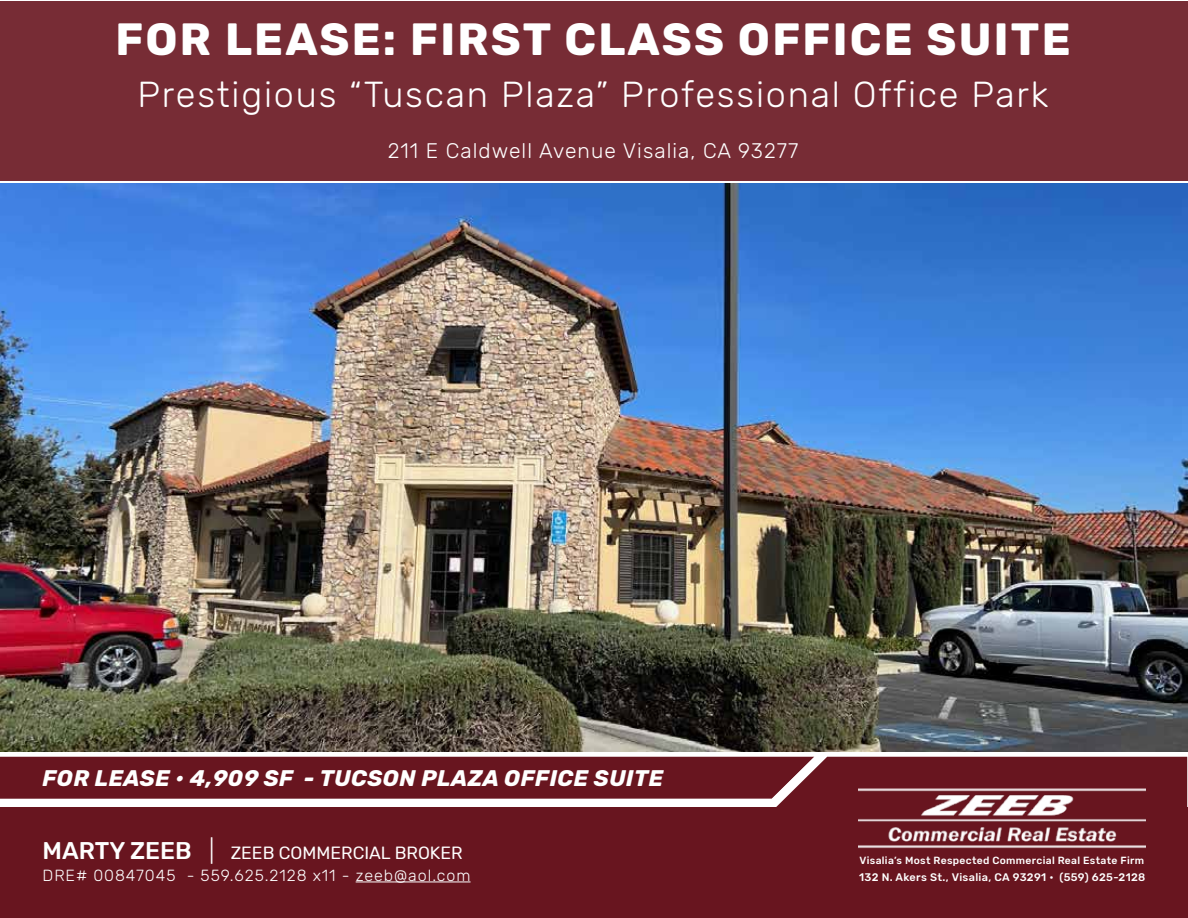
<style>
.page{position:relative;width:1188px;height:918px;background:#fff}
.page>*{position:absolute;margin:0;border:0;box-sizing:border-box;transform-origin:0 0}
.t1{font:700 45px "Rubik";letter-spacing:.05em;color:#fff}
.t2{font:300 36px "Rubik";letter-spacing:.05em;color:#fff}
.t3{font:italic 700 22.5px "Rubik";letter-spacing:.02em;color:#fff}
.t4{font:300 21px "Rubik";letter-spacing:.05em;color:#fff}
.t5{font:17.7px "Rubik";color:#fff}
.t6{font:300 16.05px "Rubik";letter-spacing:.06em;color:#fff}
.t7{font:500 10.95px "Rubik";letter-spacing:.03em;color:#fff}
.t8{font:500 10.35px "Rubik";letter-spacing:.03em;color:#fff}
.s1{font-weight:500;font-size:24px}
.s2{font-weight:300;font-size:24px}
.s3{color:#fafafa}
.s4{color:#fdfdfe}
</style>
<div class="page">
<svg style="left:0;top:756px;width:1188px;height:51px"></svg>
<div style="left:0;top:1px;width:1188px;height:179px;background:#772c35"></div>
<div style="left:0;top:807px;width:1188px;height:111px;background:#68151f"></div>
<hr style="left:356px;top:882px;width:38px;height:1px;background:#fafafa">
<hr style="left:394px;top:882px;width:77px;height:1px;background:#fdfdfe">
<svg style="left:0;top:757px;width:1187px;height:50px;background:#7c343d"></svg>
<img style="left:858px;top:782px;width:287px;height:67px">
<img style="left:0;top:184px;width:1188px;height:568px">
<p class="t1" style="left:115px;top:13px;width:957px">FOR LEASE: FIRST CLASS OFFICE SUITE</p>
<p class="t2" style="left:138px;top:75px;width:912px">Prestigious “Tuscan Plaza” Professional Office Park</p>
<p class="t4" style="left:388px;top:139px;width:412px">211 E Caldwell Avenue Visalia, CA 93277</p>
<p class="t3" style="left:43px;top:765px;width:622px">FOR LEASE • 4,909 SF - TUCSON PLAZA OFFICE SUITE</p>
<p class="t5" style="left:43px;top:843px;width:422px"><span class="s1">MARTY ZEEB</span> <span class="s2">|</span> ZEEB COMMERCIAL BROKER</p>
<p class="t6" style="left:43px;top:867px;width:430px">DRE# 00847045 - 559.625.2128 x11 - <span class="s3">zeeb</span><span class="s4">@aol.com</span></p>
<p class="t8" style="left:860px;top:854px;width:286px">Visalia’s Most Respected Commercial Real Estate Firm</p>
<p class="t7" style="left:859px;top:871px;width:288px">132 N. Akers St., Visalia, CA 93291 • (559) 625-2128</p>
</div>
